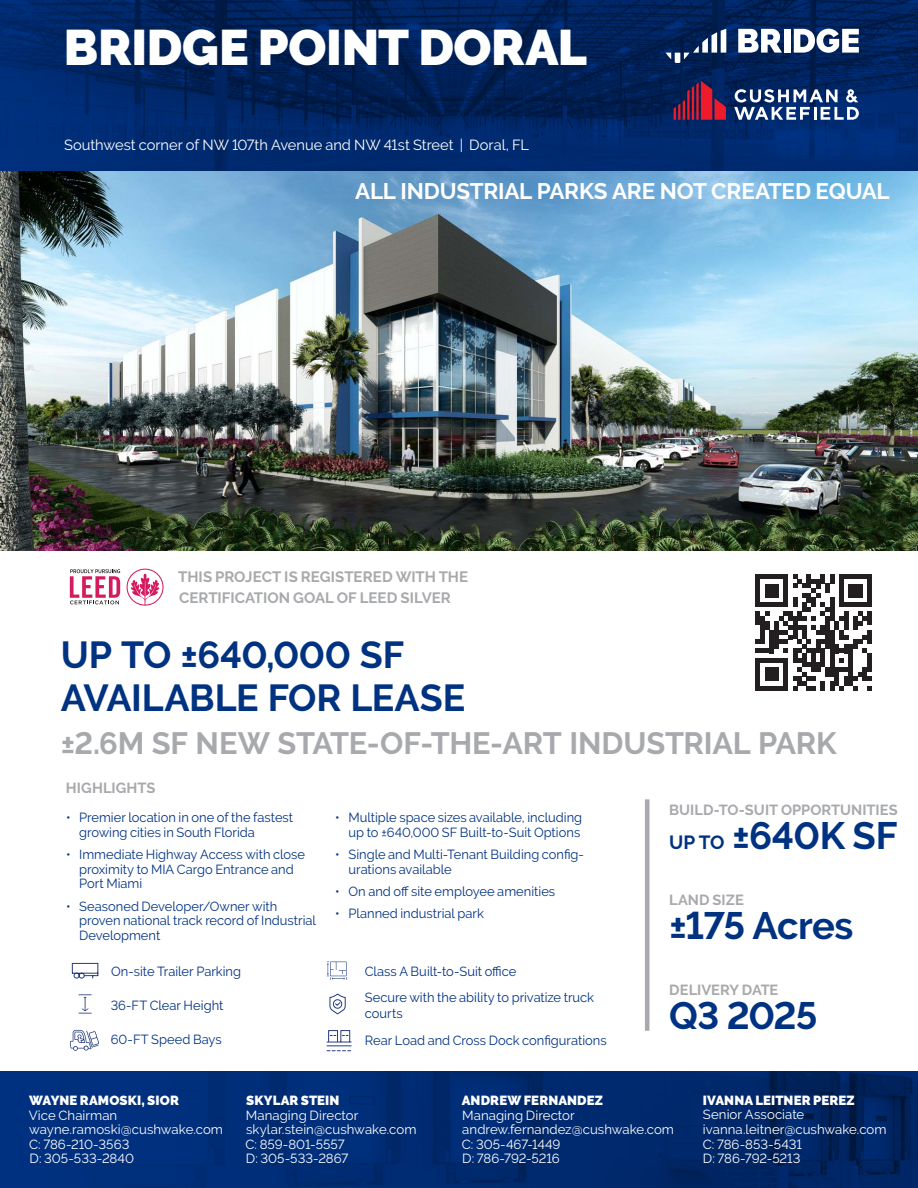
<style>
.page{position:relative;width:918px;height:1188px;background:#fff}
.page>*{position:absolute;margin:0;border:0;box-sizing:border-box;transform-origin:0 0}
.t1{font:900 49.8px "Raleway";letter-spacing:-.005em;color:#fff}
.t2{font:700 38.1px "Raleway";letter-spacing:-.015em;color:#003282}
.t3{font:700 37.5px "Raleway";letter-spacing:-.005em;color:#003282}
.t4{font:700 30.75px "Raleway";letter-spacing:-.005em;color:#a7a9ac}
.t5{font:700 22.5px "Raleway";letter-spacing:-.01em;color:#fff}
.t6{font:700 15px/21px "Raleway";color:#a7a9ac}
.t7{font:700 14.7px "Raleway";letter-spacing:.005em;color:#a7a9ac}
.t8{font:14.7px "Raleway";color:#fff}
.t9{font:13.2px/14.7px "Raleway";color:#003282}
.t10{font:13.2px/14.7px "Raleway";letter-spacing:.005em;color:#fff}
.t11{font:900 13.2px "Raleway";letter-spacing:.01em;color:#fff}
.t12{font:13.2px/14.7px "Raleway";letter-spacing:-.015em;color:#fff}
.s1{font-size:19.05px}
</style>
<div class="page">
<img style="left:0;top:170px;width:918px;height:381px">
<hr style="left:645px;top:799px;width:4px;height:232px;background:#a7a9ac">
<svg style="left:78px;top:994px;width:14px;height:20px"></svg>
<svg style="left:71px;top:963px;width:28px;height:16px"></svg>
<svg style="left:326px;top:1030px;width:26px;height:22px"></svg>
<svg style="left:327px;top:962px;width:20px;height:18px"></svg>
<svg style="left:329px;top:993px;width:17px;height:22px"></svg>
<svg style="left:69px;top:1030px;width:30px;height:21px"></svg>
<svg style="left:70px;top:569px;width:50px;height:35px"></svg>
<svg style="left:130px;top:574px;width:30px;height:30px"></svg>
<div style="left:127px;top:569px;width:37px;height:37px;border:1px solid #d31b5e;border-radius:50%"></div>
<svg style="left:756px;top:574px;width:116px;height:116px"></svg>
<img style="left:0;top:0;width:918px;height:170px">
<img style="left:0;top:1071px;width:918px;height:117px">
<svg style="left:666px;top:29px;width:60px;height:34px"></svg>
<div style="left:784px;top:29px;width:6px;height:24px;background:#fff"></div>
<svg style="left:738px;top:29px;width:44px;height:24px"></svg>
<svg style="left:794px;top:29px;width:65px;height:24px"></svg>
<svg style="left:674px;top:81px;width:52px;height:39px;background:#6c1e43"></svg>
<svg style="left:734px;top:89px;width:125px;height:31px"></svg>
<p class="t1" style="left:64px;top:18px;width:525px">BRIDGE POINT DORAL</p>
<p class="t8" style="left:64px;top:136px;width:467px">Southwest corner of NW 107th Avenue and NW 41st Street | Doral, FL</p>
<p class="t5" style="left:355px;top:179px;width:536px">ALL INDUSTRIAL PARKS ARE NOT CREATED EQUAL</p>
<p class="t6" style="left:178px;top:566px;width:291px">THIS PROJECT IS REGISTERED WITH THE<br>CERTIFICATION GOAL OF LEED SILVER</p>
<p class="t3" style="left:61px;top:633px;width:345px">UP TO ±640,000 SF</p>
<p class="t3" style="left:61px;top:676px;width:406px">AVAILABLE FOR LEASE</p>
<p class="t4" style="left:61px;top:726px;width:778px">±2.6M SF NEW STATE-OF-THE-ART INDUSTRIAL PARK</p>
<p class="t7" style="left:66px;top:779px;width:91px">HIGHLIGHTS</p>
<p class="t9" style="left:79px;top:810px;width:216px;text-indent:-13px">• Premier location in one of the fastest growing cities in South Florida</p>
<p class="t9" style="left:79px;top:847px;width:227px;text-indent:-13px">• Immediate Highway Access with close proximity to MIA Cargo Entrance and<br>Port Miami</p>
<p class="t9" style="left:79px;top:899px;width:238px;text-indent:-13px">• Seasoned Developer/Owner with proven national track record of Industrial<br>Development</p>
<p class="t9" style="left:111px;top:964px;width:131px">On-site Trailer Parking</p>
<p class="t9" style="left:111px;top:998px;width:114px">36-FT Clear Height</p>
<p class="t9" style="left:111px;top:1032px;width:112px">60-FT Speed Bays</p>
<p class="t9" style="left:335px;top:810px;width:248px;text-align:right">• Multiple space sizes available, including up to ±640,000 SF Built-to-Suit Options</p>
<p class="t9" style="left:349px;top:847px;width:237px;text-indent:-13px">• Single and Multi-Tenant Building config&shy;urations available</p>
<p class="t9" style="left:335px;top:884px;width:221px">• On and off site employee amenities</p>
<p class="t9" style="left:335px;top:906px;width:150px">• Planned industrial park</p>
<p class="t9" style="left:365px;top:964px;width:153px">Class A Built-to-Suit office</p>
<p class="t9" style="left:365px;top:989px;width:231px;line-height:16px">Secure with the ability to privatize truck courts</p>
<p class="t9" style="left:365px;top:1033px;width:243px">Rear Load and Cross Dock configurations</p>
<p class="t7" style="left:669px;top:801px;width:230px">BUILD-TO-SUIT OPPORTUNITIES</p>
<p class="t2" style="left:669px;top:814px;width:230px"><span class="s1">UP TO</span> ±640K SF</p>
<p class="t7" style="left:669px;top:891px;width:76px">LAND SIZE</p>
<p class="t2" style="left:669px;top:904px;width:186px">±175 Acres</p>
<p class="t7" style="left:669px;top:981px;width:111px">DELIVERY DATE</p>
<p class="t2" style="left:669px;top:994px;width:150px">Q3 2025</p>
<p class="t11" style="left:29px;top:1093px;width:151px">WAYNE RAMOSKI, SIOR</p>
<p class="t10" style="left:29px;top:1107px;width:90px">Vice Chairman</p>
<p class="t10" style="left:29px;top:1122px;width:195px">wayne.ramoski@cushwake.com</p>
<p class="t10" style="left:29px;top:1137px;width:106px">C: 786-210-3563<br>D: 305-533-2840</p>
<p class="t11" style="left:246px;top:1093px;width:95px">SKYLAR STEIN</p>
<p class="t10" style="left:246px;top:1107px;width:114px">Managing Director</p>
<p class="t10" style="left:246px;top:1122px;width:172px">skylar.stein@cushwake.com</p>
<p class="t10" style="left:246px;top:1137px;width:104px">C: 859-801-5557<br>D: 305-533-2867</p>
<p class="t11" style="left:462px;top:1093px;width:143px">ANDREW FERNANDEZ</p>
<p class="t10" style="left:462px;top:1107px;width:114px">Managing Director</p>
<p class="t10" style="left:462px;top:1122px;width:213px">andrew.fernandez@cushwake.com</p>
<p class="t12" style="left:462px;top:1137px;width:100px">C: 305-467-1449<br>D: 786-792-5216</p>
<p class="t11" style="left:703px;top:1092px;width:153px">IVANNA LEITNER PEREZ</p>
<p class="t10" style="left:703px;top:1107px;width:103px">Senior Associate</p>
<p class="t10" style="left:703px;top:1122px;width:185px">ivanna.leitner@cushwake.com</p>
<p class="t10" style="left:703px;top:1136px;width:101px">C: 786-853-5431</p>
<p class="t10" style="left:703px;top:1151px;width:99px">D: 786-792-5213</p>
</div>
